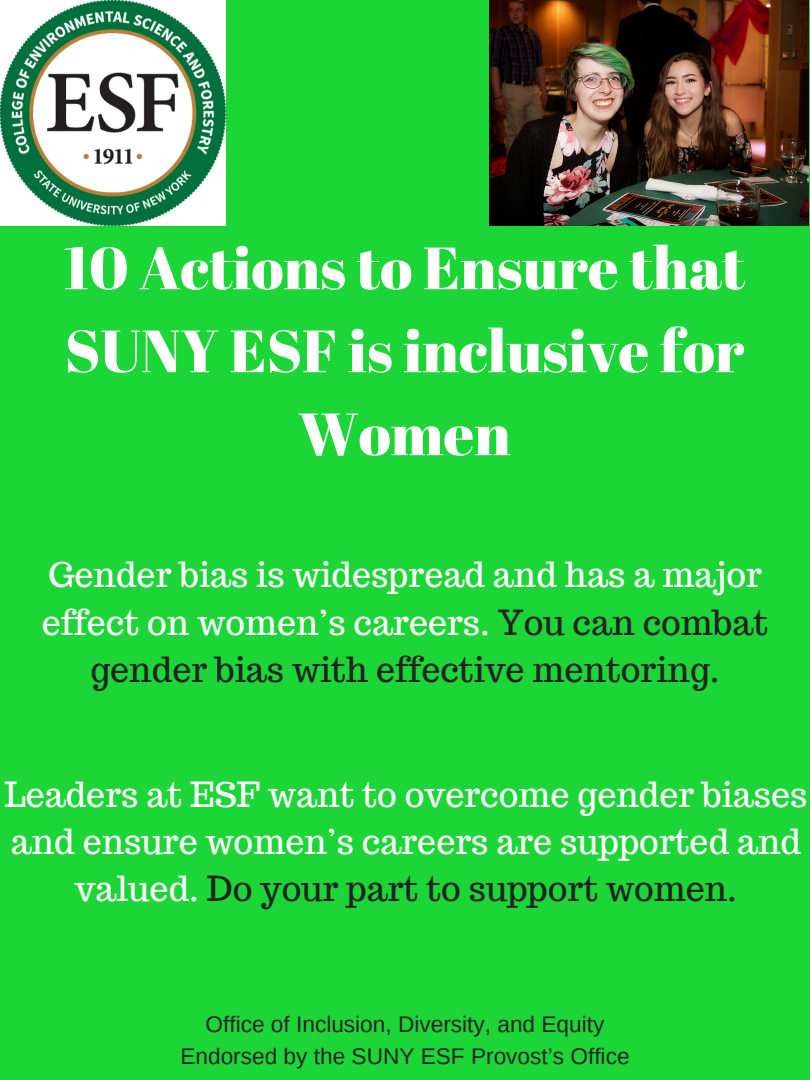
<style>
.page{position:relative;width:810px;height:1080px;background:#1cd637}
.page>*{position:absolute;margin:0;border:0;box-sizing:border-box;transform-origin:0 0}
.t1{font:59.44px/83px "Abril Fatface";color:#fff;text-align:center}
.t2{font:33.94px/47.4px "Trocchi";color:#fff;text-align:center}
.t3{font:22.62px/31.4px "Arimo";color:#222;text-align:center}
.s1{color:#222}
</style>
<div class="page">
<img style="left:0;top:0;width:226px;height:226px">
<img style="left:489px;top:0;width:319px;height:225px">
<h1 class="t1" style="left:64px;top:225px;width:683px">10 Actions to Ensure that<br>SUNY ESF is inclusive for<br>Women</h1>
<p class="t2" style="left:42px;top:551px;width:728px">Gender bias is widespread and has a major effect on women’s careers. <span class="s1">You can combat gender bias with effective mentoring.</span></p>
<p class="t2" style="left:4px;top:771px;width:805px">Leaders at ESF want to overcome gender biases and ensure women’s careers are supported and valued. <span class="s1">Do your part to support women.</span></p>
<p class="t3" style="left:180px;top:1009px;width:451px">Office of Inclusion, Diversity, and Equity<br>Endorsed by the SUNY ESF Provost’s Office</p>
</div>
